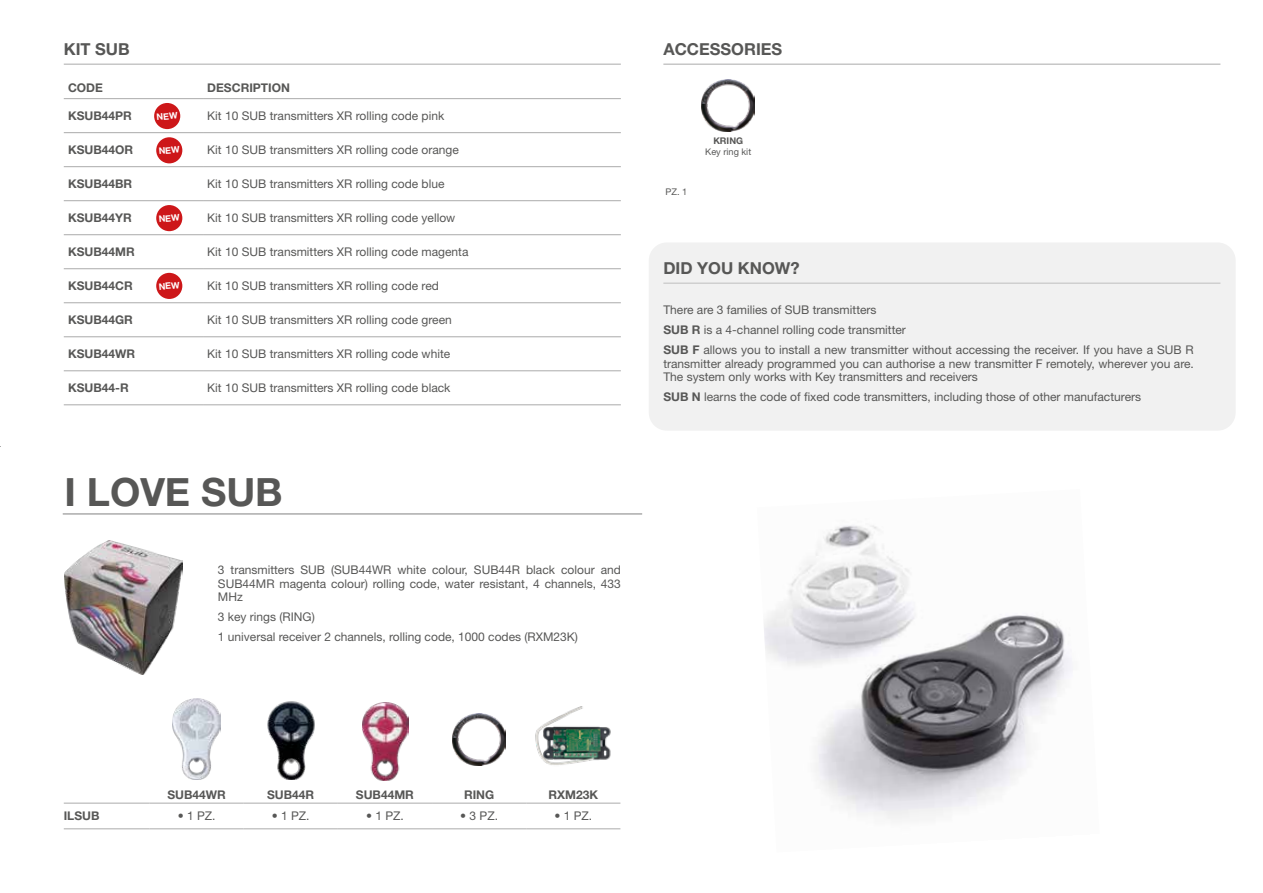
<style>
.page{position:relative;width:1263px;height:893px;background:#fff}
.page>*{position:absolute;margin:0;border:0;box-sizing:border-box;transform-origin:0 0}
.t1{font:700 39px "Helvetica Neue LT Std";color:#575756}
.t2{font:700 16.5px "Helvetica Neue LT Std";color:#575756}
.t3{font:12px/13.5px "Helvetica Neue LT Std";color:#575756}
.t4{font:700 12px "Helvetica Neue LT Std";color:#575756}
.t5{font:9.15px "Helvetica Neue LT Std";color:#575756}
.t6{font:700 9.15px "Helvetica Neue LT Std";color:#575756}
.s1{font-weight:700}
</style>
<div class="page">
<img style="left:764px;top:525px;width:309px;height:295px">
<img style="left:65px;top:540px;width:117px;height:135px">
<hr style="left:663px;top:64px;width:557px;height:1px;background:#ababab">
<img style="left:173px;top:699px;width:47px;height:81px">
<img style="left:267px;top:701px;width:47px;height:79px">
<img style="left:362px;top:702px;width:46px;height:78px">
<img style="left:452px;top:713px;width:54px;height:53px">
<img style="left:535px;top:706px;width:76px;height:59px">
<img style="left:701px;top:79px;width:54px;height:53px">
<hr style="left:64px;top:64px;width:557px;height:1px;background:#ababab">
<div style="left:649px;top:242px;width:586px;height:189px;background:#f1f1f1;border-radius:18px"></div>
<div style="left:154px;top:103px;width:26px;height:26px;background:#cd1719;border-radius:50%"></div>
<div style="left:156px;top:137px;width:26px;height:26px;background:#cd1719;border-radius:50%"></div>
<div style="left:156px;top:205px;width:26px;height:26px;background:#cd1719;border-radius:50%"></div>
<div style="left:156px;top:273px;width:26px;height:26px;background:#cd1719;border-radius:50%"></div>
<hr style="left:64px;top:98px;width:139px;height:1px;background:#ababab">
<hr style="left:64px;top:132px;width:139px;height:1px;background:#ababab">
<hr style="left:203px;top:98px;width:418px;height:1px;background:#ababab">
<hr style="left:203px;top:132px;width:418px;height:1px;background:#ababab">
<hr style="left:64px;top:166px;width:139px;height:1px;background:#ababab">
<hr style="left:203px;top:166px;width:418px;height:1px;background:#ababab">
<hr style="left:64px;top:200px;width:139px;height:1px;background:#ababab">
<hr style="left:203px;top:200px;width:418px;height:1px;background:#ababab">
<hr style="left:64px;top:234px;width:139px;height:1px;background:#ababab">
<hr style="left:203px;top:234px;width:418px;height:1px;background:#ababab">
<hr style="left:64px;top:268px;width:139px;height:1px;background:#ababab">
<hr style="left:203px;top:268px;width:418px;height:1px;background:#ababab">
<hr style="left:64px;top:302px;width:139px;height:1px;background:#ababab">
<hr style="left:203px;top:302px;width:418px;height:1px;background:#ababab">
<hr style="left:64px;top:336px;width:139px;height:1px;background:#ababab">
<hr style="left:203px;top:336px;width:418px;height:1px;background:#ababab">
<hr style="left:64px;top:370px;width:139px;height:1px;background:#ababab">
<hr style="left:64px;top:404px;width:139px;height:1px;background:#ababab">
<hr style="left:203px;top:370px;width:418px;height:1px;background:#ababab">
<hr style="left:203px;top:404px;width:418px;height:1px;background:#ababab">
<hr style="left:64px;top:803px;width:85px;height:1px;background:#ababab">
<hr style="left:64px;top:828px;width:85px;height:1px;background:#ababab">
<hr style="left:149px;top:803px;width:95px;height:1px;background:#ababab">
<hr style="left:149px;top:828px;width:95px;height:1px;background:#ababab">
<hr style="left:244px;top:803px;width:94px;height:1px;background:#ababab">
<hr style="left:338px;top:803px;width:94px;height:1px;background:#ababab">
<hr style="left:244px;top:828px;width:94px;height:1px;background:#ababab">
<hr style="left:338px;top:828px;width:94px;height:1px;background:#ababab">
<hr style="left:432px;top:803px;width:94px;height:1px;background:#ababab">
<hr style="left:432px;top:828px;width:94px;height:1px;background:#ababab">
<hr style="left:526px;top:803px;width:94px;height:1px;background:#ababab">
<hr style="left:526px;top:828px;width:94px;height:1px;background:#ababab">
<hr style="left:63px;top:514px;width:579px;height:1px;background:#ababab">
<h2 class="t2" style="left:64px;top:39px;width:67px">KIT SUB</h2>
<p class="t4" style="left:68px;top:80px;width:36px">CODE</p>
<p class="t4" style="left:207px;top:80px;width:84px">DESCRIPTION</p>
<p class="t4" style="left:68px;top:108px;width:65px">KSUB44PR</p>
<p class="t3" style="left:207px;top:109px;width:238px">Kit 10 SUB transmitters XR rolling code pink</p>
<p class="t4" style="left:68px;top:142px;width:67px">KSUB44OR</p>
<p class="t3" style="left:207px;top:143px;width:253px">Kit 10 SUB transmitters XR rolling code orange</p>
<p class="t4" style="left:68px;top:176px;width:66px">KSUB44BR</p>
<p class="t3" style="left:207px;top:177px;width:239px">Kit 10 SUB transmitters XR rolling code blue</p>
<p class="t4" style="left:68px;top:210px;width:65px">KSUB44YR</p>
<p class="t3" style="left:207px;top:211px;width:250px">Kit 10 SUB transmitters XR rolling code yellow</p>
<p class="t4" style="left:68px;top:244px;width:68px">KSUB44MR</p>
<p class="t3" style="left:207px;top:245px;width:263px">Kit 10 SUB transmitters XR rolling code magenta</p>
<p class="t4" style="left:68px;top:278px;width:66px">KSUB44CR</p>
<p class="t3" style="left:207px;top:279px;width:233px">Kit 10 SUB transmitters XR rolling code red</p>
<p class="t4" style="left:68px;top:312px;width:66px">KSUB44GR</p>
<p class="t3" style="left:207px;top:313px;width:246px">Kit 10 SUB transmitters XR rolling code green</p>
<p class="t4" style="left:68px;top:346px;width:69px">KSUB44WR</p>
<p class="t3" style="left:207px;top:347px;width:244px">Kit 10 SUB transmitters XR rolling code white</p>
<p class="t4" style="left:68px;top:380px;width:62px">KSUB44-R</p>
<p class="t3" style="left:207px;top:381px;width:245px">Kit 10 SUB transmitters XR rolling code black</p>
<h1 class="t1" style="left:65px;top:468px;width:220px">I LOVE SUB</h1>
<p class="t3" style="left:218px;top:563px;width:404px;text-align:justify">3 transmitters SUB (SUB44WR white colour, SUB44R black colour and SUB44MR magenta colour) rolling code, water resistant, 4 channels, 433<br>MHz</p>
<p class="t3" style="left:218px;top:607px;width:362px;line-height:19.8px">3 key rings (RING)<br>1 universal receiver 2 channels, rolling code, 1000 codes (RXM23K)</p>
<h2 class="t2" style="left:663px;top:39px;width:120px">ACCESSORIES</h2>
<p class="t5" style="left:665px;top:186px;width:23px">PZ. 1</p>
<p class="t6" style="left:713px;top:135px;width:31px">KRING</p>
<p class="t5" style="left:705px;top:146px;width:48px">Key ring kit</p>
<h2 class="t2" style="left:663px;top:258px;width:138px">DID YOU KNOW?</h2>
<p class="t3" style="left:663px;top:300px;width:532px;line-height:20px">There are 3 families of SUB transmitters<br><span class="s1">SUB R</span> is a 4-channel rolling code transmitter<br><span class="s1">SUB F</span> allows you to install a new transmitter without accessing the receiver. If you have a SUB R</p>
<p class="t3" style="left:663px;top:357px;width:532px">transmitter already programmed you can authorise a new transmitter F remotely, wherever you are.<br>The system only works with Key transmitters and receivers</p>
<p class="t3" style="left:663px;top:390px;width:479px"><span class="s1">SUB N</span> learns the code of fixed code transmitters, including those of other manufacturers</p>
<p class="t4" style="left:167px;top:787px;width:60px">SUB44WR</p>
<p class="t4" style="left:267px;top:787px;width:49px">SUB44R</p>
<p class="t4" style="left:356px;top:787px;width:60px">SUB44MR</p>
<p class="t4" style="left:464px;top:787px;width:32px">RING</p>
<p class="t4" style="left:548px;top:787px;width:51px">RXM23K</p>
<p class="t4" style="left:64px;top:808px;width:37px">ILSUB</p>
<p class="t3" style="left:178px;top:809px;width:39px">• 1 PZ.</p>
<p class="t3" style="left:272px;top:809px;width:39px">• 1 PZ.</p>
<p class="t3" style="left:366px;top:809px;width:39px">• 1 PZ.</p>
<p class="t3" style="left:460px;top:809px;width:39px">• 3 PZ.</p>
<p class="t3" style="left:554px;top:809px;width:39px">• 1 PZ.</p>
</div>
